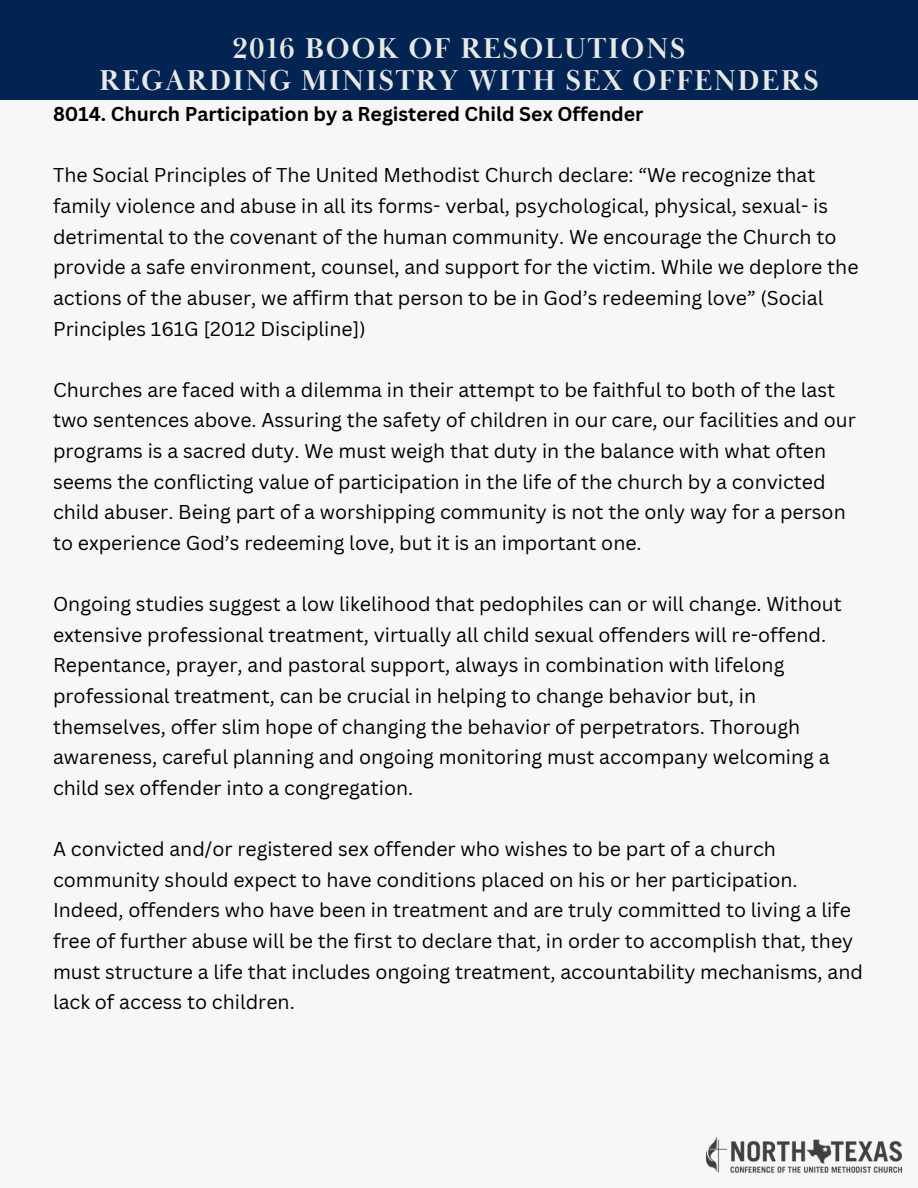
<style>
.page{position:relative;width:918px;height:1188px;background:#f7f7f7}
.page>*{position:absolute;margin:0;border:0;box-sizing:border-box;transform-origin:0 0}
.t1{font:700 29.55px/31.5px "Baskerville Display PT";letter-spacing:.05em;color:#e8e8e8;text-align:center}
.t2{font:19.5px/30.6px "Canva Sans";color:#000}
.t3{font:700 19.5px "Canva Sans";color:#000}
</style>
<div class="page">
<div style="left:0;top:0;width:918px;height:99px;background:#022452"></div>
<img style="left:707px;top:1136px;width:194px;height:37px">
<h1 class="t1" style="left:99px;top:34px;width:721px">2016 BOOK OF RESOLUTIONS<br>REGARDING MINISTRY WITH SEX OFFENDERS</h1>
<p class="t3" style="left:53px;top:100px;width:592px">8014. Church Participation by a Registered Child Sex Offender</p>
<p class="t2" style="left:53px;top:160px;width:807px">The Social Principles of The United Methodist Church declare: “We recognize that family violence and abuse in all its forms- verbal, psychological, physical, sexual- is detrimental to the covenant of the human community. We encourage the Church to provide a safe environment, counsel, and support for the victim. While we deplore the actions of the abuser, we affirm that person to be in God’s redeeming love” (Social Principles 161G [2012 Discipline])</p>
<p class="t2" style="left:53px;top:374px;width:804px">Churches are faced with a dilemma in their attempt to be faithful to both of the last two sentences above. Assuring the safety of children in our care, our facilities and our programs is a sacred duty. We must weigh that duty in the balance with what often seems the conflicting value of participation in the life of the church by a convicted child abuser. Being part of a worshipping community is not the only way for a person to experience God’s redeeming love, but it is an important one.</p>
<p class="t2" style="left:53px;top:588px;width:790px">Ongoing studies suggest a low likelihood that pedophiles can or will change. Without extensive professional treatment, virtually all child sexual offenders will re-offend.<br>Repentance, prayer, and pastoral support, always in combination with lifelong professional treatment, can be crucial in helping to change behavior but, in themselves, offer slim hope of changing the behavior of perpetrators. Thorough awareness, careful planning and ongoing monitoring must accompany welcoming a child sex offender into a congregation.</p>
<p class="t2" style="left:53px;top:833px;width:811px">A convicted and/or registered sex offender who wishes to be part of a church community should expect to have conditions placed on his or her participation.<br>Indeed, offenders who have been in treatment and are truly committed to living a life free of further abuse will be the first to declare that, in order to accomplish that, they must structure a life that includes ongoing treatment, accountability mechanisms, and lack of access to children.</p>
</div>
